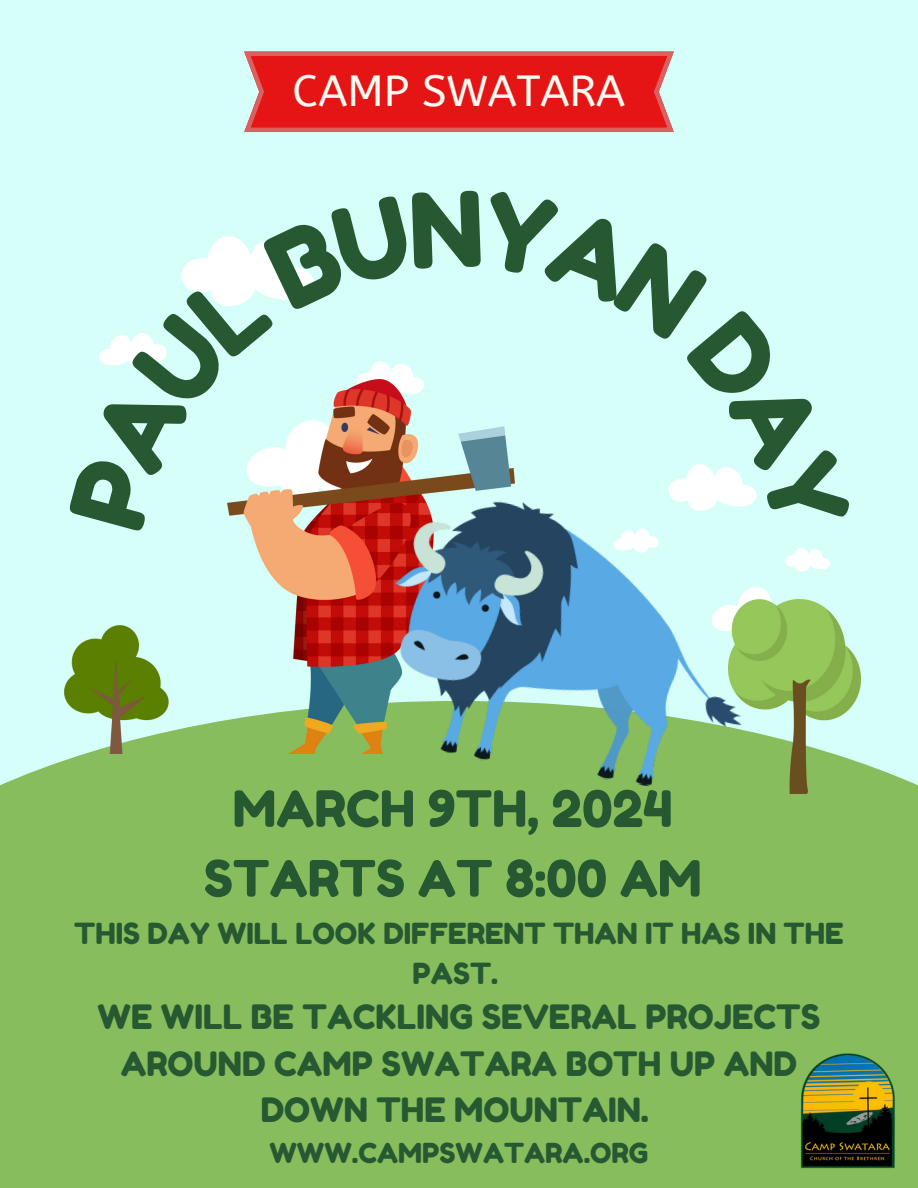
<style>
.page{position:relative;width:918px;height:1188px;background:#d7fffa}
.page>*{position:absolute;margin:0;border:0;box-sizing:border-box;transform-origin:0 0}
.t1{font:50.1px "Fredoka One";color:#265832}
.t2{font:43.5px "A Bee Zee";color:#fafaf1}
.t3{font:33.6px/46.2px "Fredoka One";color:#265832;text-align:center}
.t4{font:29.1px/40.5px "Fredoka One";color:#265832;text-align:center}
.t5{font:27.6px "Fredoka One";color:#265832}
</style>
<div class="page">
<div style="left:0;top:701px;width:918px;height:487px;background:#87bd5c"></div>
<img style="left:770px;top:599px;width:91px;height:195px">
<img style="left:64px;top:625px;width:105px;height:129px">
<img style="left:228px;top:574px;width:143px;height:179px">
<img style="left:371px;top:574px;width:399px;height:213px">
<svg style="left:244px;top:52px;width:430px;height:80px;background:#e42626"></svg>
<img style="left:801px;top:1053px;width:94px;height:116px">
<svg style="left:99px;top:236px;width:731px;height:338px"></svg>
<p class="t2" style="left:293px;top:66px;width:334px">CAMP SWATARA</p>
<p class="t1" style="left:233px;top:778px;width:442px">MARCH 9TH, 2024</p>
<p class="t1" style="left:204px;top:848px;width:499px">STARTS AT 8:00 AM</p>
<p class="t4" style="left:74px;top:913px;width:771px">THIS DAY WILL LOOK DIFFERENT THAN IT HAS IN THE<br>PAST.</p>
<p class="t3" style="left:98px;top:994px;width:724px">WE WILL BE TACKLING SEVERAL PROJECTS<br>AROUND CAMP SWATARA BOTH UP AND<br>DOWN THE MOUNTAIN.</p>
<p class="t5" style="left:269px;top:1136px;width:381px">WWW.CAMPSWATARA.ORG</p>
</div>
